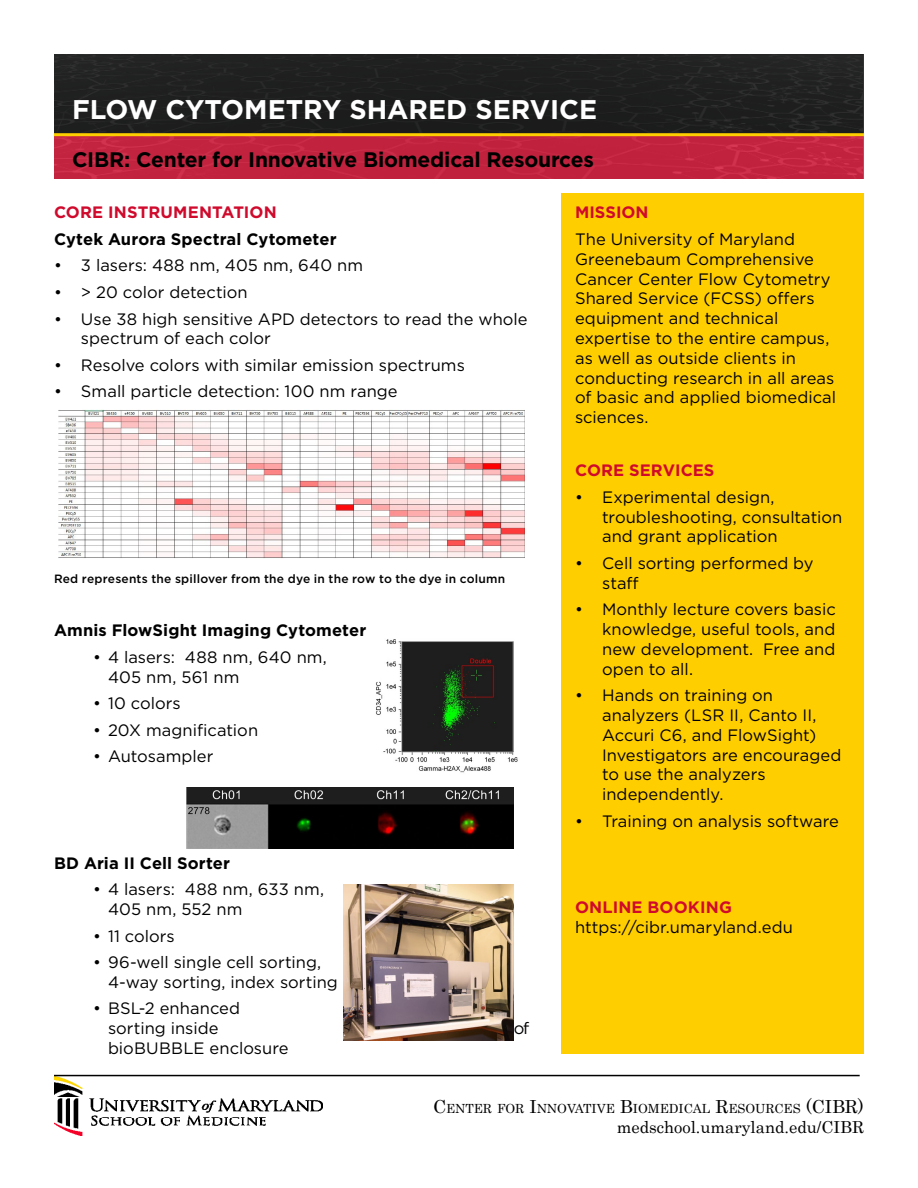
<style>
.page{position:relative;width:918px;height:1188px;background:#fff}
.page>*{position:absolute;margin:0;border:0;box-sizing:border-box;transform-origin:0 0}
.t1{font:700 27px "Gotham";color:#fff}
.t2{font:700 21px "Gotham";letter-spacing:-.01em;color:#000}
.t3{font:16.5px/19.8px "Gotham";color:#000}
.t4{font:700 16.5px "Gotham";letter-spacing:.005em;color:#000}
.t5{font:700 16.5px "Gotham";color:#d00a2c}
.t6{font:16.5px "Century";color:#000}
.t7{font:12.6px "Century";color:#000}
.t8{font:500 12px "Gotham";letter-spacing:.015em;color:#000}
.s1{font-size:18px}
.s2{font-style:inherit}
</style>
<div class="page">
<div style="left:562px;top:193px;width:302px;height:861px;background:#ffce00"></div>
<img style="left:54px;top:1076px;width:269px;height:60px">
<hr style="left:54px;top:1075px;width:806px;height:1px;background:#000">
<div style="left:54px;top:54px;width:810px;height:80px;background:#1f1f20"></div>
<div style="left:54px;top:134px;width:810px;height:44px;background:#c1233f"></div>
<hr style="left:54px;top:133px;width:810px;height:3px;background:#ffce00">
<img style="left:344px;top:885px;width:170px;height:155px">
<img style="left:376px;top:639px;width:142px;height:134px">
<img style="left:186px;top:787px;width:328px;height:62px">
<img style="left:59px;top:410px;width:466px;height:148px">
<h1 class="t1" style="left:72px;top:92px;width:153px">Flow Cytometr</h1>
<h1 class="t1" style="left:322px;top:92px;width:86px">y Shared</h1>
<h1 class="t1" style="left:475px;top:92px;width:91px">Service</h1>
<p class="t2" style="left:72px;top:145px;width:523px">CIBR: Center for Innovative Biomedical Resources</p>
<p class="t5" style="left:575px;top:202px;width:25px">Mission</p>
<p class="t3" style="left:575px;top:229px;width:263px">The University of Maryland<br>Greenebaum Comprehensive<br>Cancer Center Flow Cytometry<br>Shared Service (FCSS) offers equipment and technical expertise to the entire campus, as well as outside clients in conducting research in all areas of basic and applied biomedical sciences.</p>
<p class="t5" style="left:54px;top:202px;width:224px">CORE INSTRUMENTATION</p>
<p class="t4" style="left:54px;top:228px;width:284px">Cytek Aurora Spectral Cytometer</p>
<p class="t3" style="left:54px;top:255px;width:311px">• 3 lasers: 488 nm, 405 nm, 640 nm</p>
<p class="t3" style="left:54px;top:282px;width:195px">• &gt; 20 color detection</p>
<p class="t3" style="left:81px;top:309px;width:448px;text-indent:-27px">• Use 38 high sensitive APD detectors to read the whole spectrum of each color</p>
<p class="t3" style="left:54px;top:355px;width:412px">• Resolve colors with similar emission spectrums</p>
<p class="t3" style="left:54px;top:381px;width:345px">• Small particle detection: 100 nm range</p>
<p class="t8" style="left:54px;top:571px;width:453px">Red represents the spillover from the dye in the row to the dye in column</p>
<p class="t4" style="left:54px;top:620px;width:314px">Amnis FlowSight Imaging Cytometer</p>
<p class="t3" style="left:108px;top:647px;width:220px;text-indent:-15px">• 4 lasers: 488 nm, 640 nm,<br>405 nm, 561 nm</p>
<p class="t3" style="left:93px;top:693px;width:89px">• 10 colors</p>
<p class="t3" style="left:93px;top:720px;width:167px">• 20X magnification</p>
<p class="t3" style="left:93px;top:746px;width:122px">• Autosampler</p>
<p class="t4" style="left:54px;top:852px;width:178px">BD Aria II Cell Sorter</p>
<p class="t3" style="left:108px;top:879px;width:218px;text-indent:-15px">• 4 lasers: 488 nm, 633 nm,<br>405 nm, 552 nm</p>
<p class="t3" style="left:93px;top:925px;width:83px">• 11 colors</p>
<p class="t3" style="left:108px;top:952px;width:231px;text-indent:-15px">• 96-well single cell sorting,<br>4-way sorting, index sorting</p>
<p class="t3" style="left:93px;top:998px;width:149px;text-align:center">• BSL-2 enhanced sorting inside</p>
<p class="t3" style="left:108px;top:1038px;width:182px">bioBUBBLE enclosure</p>
<p class="t3" style="left:514px;top:1018px;width:17px">of</p>
<p class="t5" style="left:575px;top:459px;width:141px">CORE SERVICES</p>
<p class="t3" style="left:602px;top:487px;width:242px;text-indent:-27px">• Experimental design, troubleshooting, consultation and grant application</p>
<p class="t3" style="left:602px;top:553px;width:213px;text-indent:-27px">• Cell sorting performed by staff</p>
<p class="t3" style="left:602px;top:599px;width:235px;text-align:justify;text-indent:-27px">• Monthly lecture covers basic knowledge, useful tools, and new development. Free and open to all.</p>
<p class="t3" style="left:602px;top:685px;width:241px;text-indent:-27px">• Hands on training on analyzers (LSR II, Canto II,<br>Accuri C6, and FlowSight)<br>Investigators are encouraged to use the analyzers independently.</p>
<p class="t3" style="left:575px;top:811px;width:266px">• Training on analysis software</p>
<p class="t5" style="left:575px;top:896px;width:48px">ONline</p>
<p class="t5" style="left:648px;top:896px;width:14px">boo</p>
<p class="t5" style="left:688px;top:896px;width:46px">king</p>
<p class="t3" style="left:575px;top:916px;width:219px">https://cibr.umaryland.edu</p>
<p class="t7" style="left:433px;top:1098px;width:432px"><span class="s1">C</span>ENTER FOR <span class="s1">I</span>NNOVATIVE <span class="s1">B</span>IOMEDICAL <span class="s1">R</span>ESOURCES <span class="s1">(CIBR)</span></p>
<p class="t6" style="left:617px;top:1113px;width:249px">medschool.umaryland.edu<span class="s2">/</span>CIBR</p>
</div>
